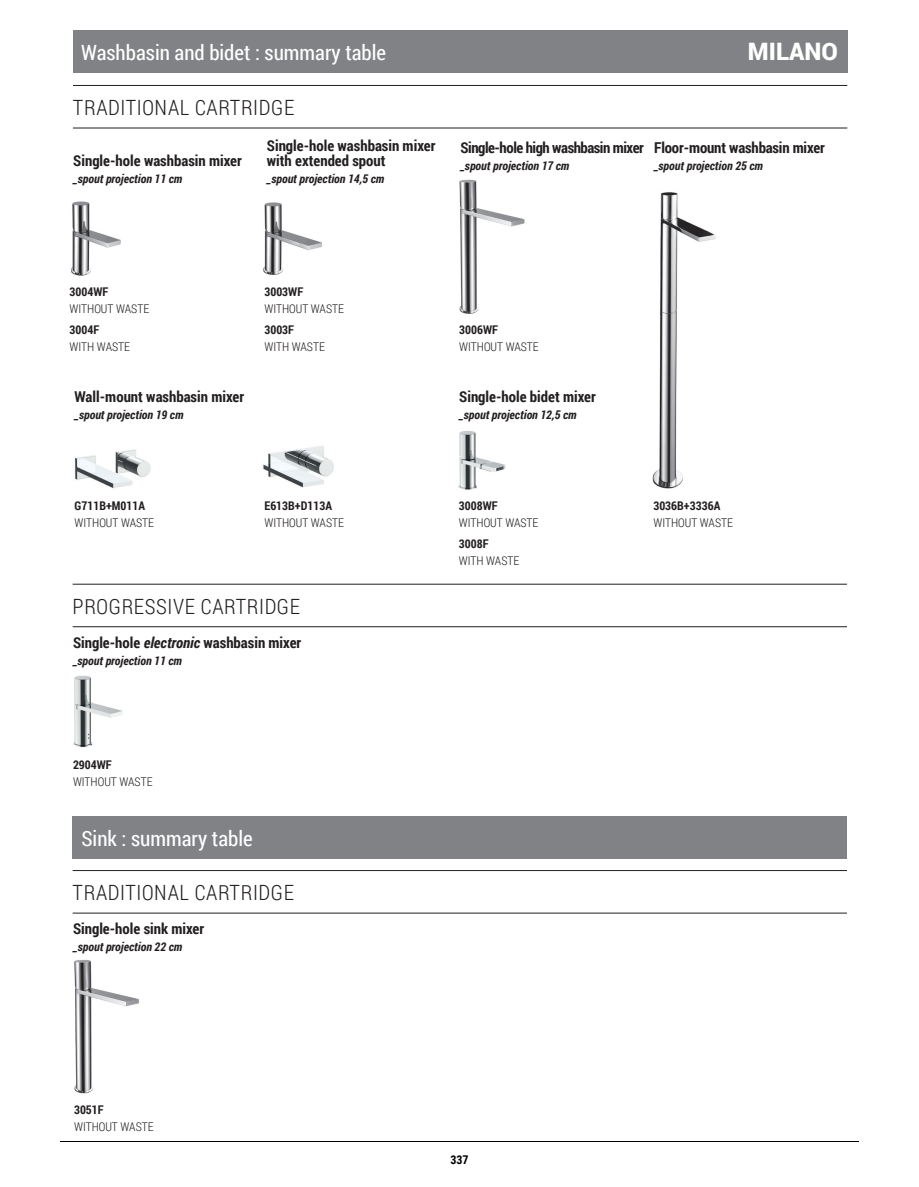
<style>
.page{position:relative;width:919px;height:1187px;background:#fff}
.page>*{position:absolute;margin:0;border:0;box-sizing:border-box;transform-origin:0 0}
.t1{font:900 24px "Roboto";color:#fff}
.t2{font:300 21px "Roboto Condensed";letter-spacing:.03em;color:#231f20}
.t3{font:21px "Roboto Condensed";color:#fff}
.t4{font:700 15px/15px "Roboto Condensed";color:#231f20}
.t5{font:700 15px "Roboto Condensed";letter-spacing:-.03em;color:#231f20}
.t6{font:italic 700 12px "Roboto Condensed";color:#231f20}
.t7{font:300 12px "Roboto Condensed";color:#231f20}
.t8{font:700 12px "Roboto Condensed";color:#231f20}
.t9{font:700 12px "Roboto Condensed";color:#000}
.s1{font-style:italic}
</style>
<div class="page">
<div style="left:73px;top:30px;width:774px;height:42px;background:#808285"></div>
<hr style="left:73px;top:85px;width:774px;height:1px;background:#231f20">
<hr style="left:73px;top:128px;width:774px;height:1px;background:#231f20">
<img style="left:74px;top:959px;width:65px;height:135px">
<img style="left:263px;top:446px;width:71px;height:42px">
<img style="left:75px;top:449px;width:76px;height:40px">
<img style="left:71px;top:201px;width:50px;height:75px">
<img style="left:459px;top:179px;width:66px;height:135px">
<img style="left:263px;top:202px;width:59px;height:73px">
<img style="left:458px;top:431px;width:48px;height:59px">
<img style="left:652px;top:192px;width:64px;height:297px">
<div style="left:73px;top:815px;width:773px;height:43px;background:#808285"></div>
<hr style="left:73px;top:912px;width:773px;height:1px;background:#231f20">
<hr style="left:73px;top:626px;width:773px;height:1px;background:#231f20">
<hr style="left:73px;top:870px;width:773px;height:1px;background:#231f20">
<hr style="left:73px;top:583px;width:773px;height:1px;background:#231f20">
<img style="left:73px;top:675px;width:50px;height:72px">
<hr style="left:60px;top:1141px;width:798px;height:1px;background:#000">
<h2 class="t3" style="left:81px;top:37px;width:306px">Washbasin and bidet : summary table</h2>
<h2 class="t2" style="left:73px;top:93px;width:223px">TRADITIONAL CARTRIDGE</h2>
<p class="t4" style="left:73px;top:152px;width:170px">Single-hole washbasin mixer</p>
<p class="t6" style="left:73px;top:170px;width:110px">_spout projection 11 cm</p>
<p class="t4" style="left:267px;top:137px;width:170px">Single-hole washbasin mixer with extended spout</p>
<p class="t6" style="left:267px;top:170px;width:119px">_spout projection 14,5 cm</p>
<h1 class="t1" style="left:748px;top:34px;width:91px">MILANO</h1>
<p class="t5" style="left:460px;top:137px;width:185px">Single-hole high washbasin mixer</p>
<p class="t6" style="left:460px;top:157px;width:110px">_spout projection 17 cm</p>
<p class="t4" style="left:654px;top:140px;width:172px">Floor-mount washbasin mixer</p>
<p class="t6" style="left:654px;top:157px;width:110px">_spout projection 25 cm</p>
<p class="t8" style="left:70px;top:283px;width:40px">3004WF</p>
<p class="t8" style="left:264px;top:283px;width:40px">3003WF</p>
<p class="t7" style="left:70px;top:300px;width:81px">WITHOUT WASTE</p>
<p class="t7" style="left:264px;top:300px;width:81px">WITHOUT WASTE</p>
<p class="t8" style="left:70px;top:321px;width:31px">3004F</p>
<p class="t8" style="left:264px;top:321px;width:31px">3003F</p>
<p class="t7" style="left:70px;top:338px;width:62px">WITH WASTE</p>
<p class="t7" style="left:264px;top:338px;width:62px">WITH WASTE</p>
<p class="t4" style="left:75px;top:389px;width:171px">Wall-mount washbasin mixer</p>
<p class="t6" style="left:75px;top:406px;width:110px">_spout projection 19 cm</p>
<p class="t8" style="left:75px;top:497px;width:72px">G711B+M011A</p>
<p class="t8" style="left:264px;top:497px;width:69px">E613B+D113A</p>
<p class="t7" style="left:75px;top:514px;width:81px">WITHOUT WASTE</p>
<p class="t7" style="left:264px;top:514px;width:81px">WITHOUT WASTE</p>
<h2 class="t2" style="left:73px;top:591px;width:229px">PROGRESSIVE CARTRIDGE</h2>
<p class="t4" style="left:73px;top:635px;width:230px">Single-hole <span class="s1">electronic</span> washbasin mixer</p>
<p class="t6" style="left:73px;top:652px;width:110px">_spout projection 11 cm</p>
<p class="t8" style="left:73px;top:755px;width:40px">2904WF</p>
<p class="t7" style="left:73px;top:773px;width:81px">WITHOUT WASTE</p>
<h2 class="t3" style="left:81px;top:823px;width:173px">Sink : summary table</h2>
<h2 class="t2" style="left:73px;top:877px;width:223px">TRADITIONAL CARTRIDGE</h2>
<p class="t4" style="left:73px;top:920px;width:133px">Single-hole sink mixer</p>
<p class="t6" style="left:73px;top:938px;width:110px">_spout projection 22 cm</p>
<p class="t8" style="left:459px;top:321px;width:40px">3006WF</p>
<p class="t7" style="left:459px;top:338px;width:81px">WITHOUT WASTE</p>
<p class="t4" style="left:459px;top:389px;width:138px">Single-hole bidet mixer</p>
<p class="t6" style="left:459px;top:406px;width:119px">_spout projection 12,5 cm</p>
<p class="t8" style="left:459px;top:497px;width:40px">3008WF</p>
<p class="t8" style="left:459px;top:535px;width:31px">3008F</p>
<p class="t7" style="left:459px;top:514px;width:81px">WITHOUT WASTE</p>
<p class="t7" style="left:459px;top:552px;width:62px">WITH WASTE</p>
<p class="t8" style="left:653px;top:497px;width:68px">3036B+3336A</p>
<p class="t7" style="left:653px;top:514px;width:81px">WITHOUT WASTE</p>
<p class="t8" style="left:74px;top:1100px;width:31px">3051F</p>
<p class="t7" style="left:74px;top:1117px;width:81px">WITHOUT WASTE</p>
<p class="t9" style="left:450px;top:1153px;width:20px">337</p>
</div>
